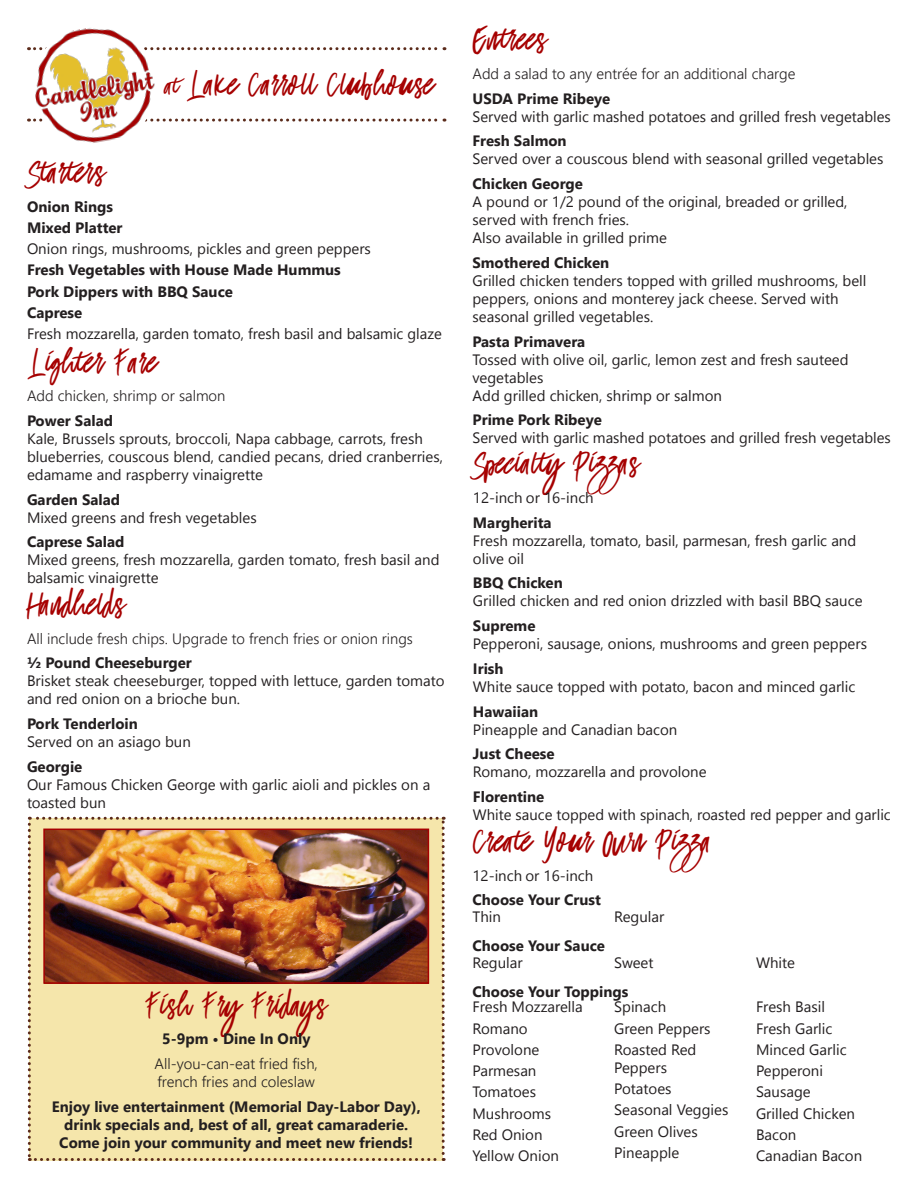
<style>
.page{position:relative;width:918px;height:1188px;background:#fff}
.page>*{position:absolute;margin:0;border:0;box-sizing:border-box;transform-origin:0 0}
.t1{font:27px "Delisa";color:#a60101}
.t2{font:15px/18px "Nirmala UI";color:#231f20}
.t3{font:700 15px/18px "Nirmala UI";color:#231f20;text-align:center}
.t4{font:300 15px/18px "Nirmala UI";color:#231f20}
.s1{font-size:21px}
.s2{font-weight:700}
</style>
<div class="page">
<div style="left:28px;top:817px;width:417px;height:344px;background:#f5e6ab"></div>
<img style="left:46px;top:832px;width:380px;height:149px">
<div style="left:43px;top:829px;width:386px;height:155px;border:2px solid #a60101"></div>
<svg style="left:28px;top:47px;width:417px;height:75px"></svg>
<img style="left:29px;top:28px;width:131px;height:115px">
<p class="t1" style="left:166px;top:67px;width:271px"><span class="s1">at</span> Lake Carroll Clubhouse</p>
<p class="t1" style="left:27px;top:155px;width:80px">Starters</p>
<p class="t3" style="left:27px;top:196px;width:88px">Onion Rings</p>
<p class="t3" style="left:27px;top:218px;width:97px">Mixed Platter</p>
<p class="t2" style="left:27px;top:239px;width:346px">Onion rings, mushrooms, pickles and green peppers</p>
<p class="t3" style="left:27px;top:260px;width:315px">Fresh Vegetables with House Made Hummus</p>
<p class="t3" style="left:27px;top:281px;width:208px">Pork Dippers with BBQ Sauce</p>
<p class="t3" style="left:27px;top:303px;width:57px">Caprese</p>
<p class="t2" style="left:27px;top:324px;width:416px">Fresh mozzarella, garden tomato, fresh basil and balsamic glaze</p>
<p class="t1" style="left:27px;top:344px;width:132px">Lighter Fare</p>
<p class="t4" style="left:27px;top:386px;width:200px">Add chicken, shrimp or salmon</p>
<p class="t2" style="left:27px;top:410px;width:418px"><span class="s2">Power Salad<br></span>Kale, Brussels sprouts, broccoli, Napa cabbage, carrots, fresh blueberries, couscous blend, candied pecans, dried cranberries, edamame and raspberry vinaigrette</p>
<p class="t2" style="left:27px;top:489px;width:231px"><span class="s2">Garden Salad<br></span>Mixed greens and fresh vegetables</p>
<p class="t2" style="left:27px;top:532px;width:414px"><span class="s2">Caprese Salad<br></span>Mixed greens, fresh mozzarella, garden tomato, fresh basil and balsamic vinaigrette</p>
<p class="t1" style="left:27px;top:587px;width:101px">Handhelds</p>
<p class="t4" style="left:27px;top:628px;width:388px">All include fresh chips. Upgrade to french fries or onion rings</p>
<p class="t2" style="left:27px;top:653px;width:419px"><span class="s2">½ Pound Cheeseburger<br></span>Brisket steak cheeseburger, topped with lettuce, garden tomato and red onion on a brioche bun.</p>
<p class="t2" style="left:27px;top:714px;width:165px"><span class="s2">Pork Tenderloin<br></span>Served on an asiago bun</p>
<p class="t2" style="left:27px;top:756px;width:405px"><span class="s2">Georgie<br></span>Our Famous Chicken George with garlic aioli and pickles on a toasted bun</p>
<p class="t1" style="left:145px;top:987px;width:184px">Fish Fry Fridays</p>
<p class="t3" style="left:162px;top:1029px;width:150px">5-9pm • Dine In Only</p>
<p class="t4" style="left:155px;top:1054px;width:165px">All-you-can-eat fried fish, french fries and coleslaw</p>
<p class="t3" style="left:52px;top:1097px;width:371px">Enjoy live entertainment (Memorial Day-Labor Day), drink specials and, best of all, great camaraderie.<br>Come join your community and meet new friends!</p>
<p class="t1" style="left:472px;top:22px;width:77px">Entrees</p>
<p class="t4" style="left:472px;top:64px;width:324px">Add a salad to any entrée for an additional charge</p>
<p class="t2" style="left:472px;top:88px;width:420px"><span class="s2">USDA Prime Ribeye<br></span>Served with garlic mashed potatoes and grilled fresh vegetables</p>
<p class="t2" style="left:472px;top:131px;width:413px"><span class="s2">Fresh Salmon<br></span>Served over a couscous blend with seasonal grilled vegetables</p>
<p class="t2" style="left:472px;top:174px;width:377px"><span class="s2">Chicken George<br></span>A pound or 1/2 pound of the original, breaded or grilled, served with french fries.<br>Also available in grilled prime</p>
<p class="t2" style="left:472px;top:252px;width:396px"><span class="s2">Smothered Chicken<br></span>Grilled chicken tenders topped with grilled mushrooms, bell peppers, onions and monterey jack cheese. Served with seasonal grilled vegetables.</p>
<p class="t2" style="left:472px;top:331px;width:378px"><span class="s2">Pasta Primavera<br></span>Tossed with olive oil, garlic, lemon zest and fresh sauteed vegetables<br>Add grilled chicken, shrimp or salmon</p>
<p class="t2" style="left:472px;top:410px;width:420px"><span class="s2">Prime Pork Ribeye<br></span>Served with garlic mashed potatoes and grilled fresh vegetables</p>
<p class="t1" style="left:473px;top:446px;width:169px">Specialty Pizzas</p>
<p class="t2" style="left:473px;top:488px;width:122px">12-inch or 16-inch</p>
<p class="t2" style="left:473px;top:512px;width:385px"><span class="s2">Margherita<br></span>Fresh mozzarella, tomato, basil, parmesan, fresh garlic and olive oil</p>
<p class="t2" style="left:473px;top:573px;width:391px"><span class="s2">BBQ Chicken<br></span>Grilled chicken and red onion drizzled with basil BBQ sauce</p>
<p class="t2" style="left:473px;top:616px;width:396px"><span class="s2">Supreme<br></span>Pepperoni, sausage, onions, mushrooms and green peppers</p>
<p class="t2" style="left:473px;top:659px;width:384px"><span class="s2">Irish<br></span>White sauce topped with potato, bacon and minced garlic</p>
<p class="t2" style="left:473px;top:701px;width:206px"><span class="s2">Hawaiian<br></span>Pineapple and Canadian bacon</p>
<p class="t2" style="left:473px;top:744px;width:235px"><span class="s2">Just Cheese<br></span>Romano, mozzarella and provolone</p>
<p class="t2" style="left:473px;top:787px;width:419px"><span class="s2">Florentine<br></span>White sauce topped with spinach, roasted red pepper and garlic</p>
<p class="t1" style="left:472px;top:824px;width:241px">Create Your Own Pizza</p>
<p class="t2" style="left:472px;top:865px;width:122px">12-inch or 16-inch</p>
<p class="t3" style="left:472px;top:890px;width:130px">Choose Your Crust</p>
<p class="t2" style="left:472px;top:907px;width:30px">Thin</p>
<p class="t2" style="left:614px;top:907px;width:52px">Regular</p>
<p class="t3" style="left:472px;top:936px;width:134px">Choose Your Sauce</p>
<p class="t2" style="left:472px;top:952px;width:52px">Regular</p>
<p class="t2" style="left:614px;top:952px;width:41px">Sweet</p>
<p class="t2" style="left:756px;top:952px;width:40px">White</p>
<p class="t3" style="left:472px;top:982px;width:157px">Choose Your Toppings</p>
<p class="t2" style="left:472px;top:997px;width:112px">Fresh Mozzarella</p>
<p class="t2" style="left:472px;top:1018px;width:57px">Romano</p>
<p class="t2" style="left:472px;top:1040px;width:68px">Provolone</p>
<p class="t2" style="left:472px;top:1061px;width:65px">Parmesan</p>
<p class="t2" style="left:472px;top:1082px;width:65px">Tomatoes</p>
<p class="t2" style="left:472px;top:1103px;width:80px">Mushrooms</p>
<p class="t2" style="left:472px;top:1124px;width:72px">Red Onion</p>
<p class="t2" style="left:472px;top:1146px;width:88px">Yellow Onion</p>
<p class="t2" style="left:614px;top:997px;width:53px">Spinach</p>
<p class="t2" style="left:614px;top:1018px;width:98px">Green Peppers</p>
<p class="t2" style="left:614px;top:1040px;width:84px">Roasted Red<br>Peppers</p>
<p class="t2" style="left:614px;top:1079px;width:59px">Potatoes</p>
<p class="t2" style="left:614px;top:1100px;width:116px">Seasonal Veggies</p>
<p class="t2" style="left:614px;top:1121px;width:85px">Green Olives</p>
<p class="t2" style="left:614px;top:1142px;width:67px">Pineapple</p>
<p class="t2" style="left:756px;top:997px;width:70px">Fresh Basil</p>
<p class="t2" style="left:756px;top:1018px;width:78px">Fresh Garlic</p>
<p class="t2" style="left:756px;top:1040px;width:92px">Minced Garlic</p>
<p class="t2" style="left:756px;top:1061px;width:69px">Pepperoni</p>
<p class="t2" style="left:756px;top:1082px;width:56px">Sausage</p>
<p class="t2" style="left:756px;top:1103px;width:101px">Grilled Chicken</p>
<p class="t2" style="left:756px;top:1124px;width:42px">Bacon</p>
<p class="t2" style="left:756px;top:1146px;width:108px">Canadian Bacon</p>
</div>
